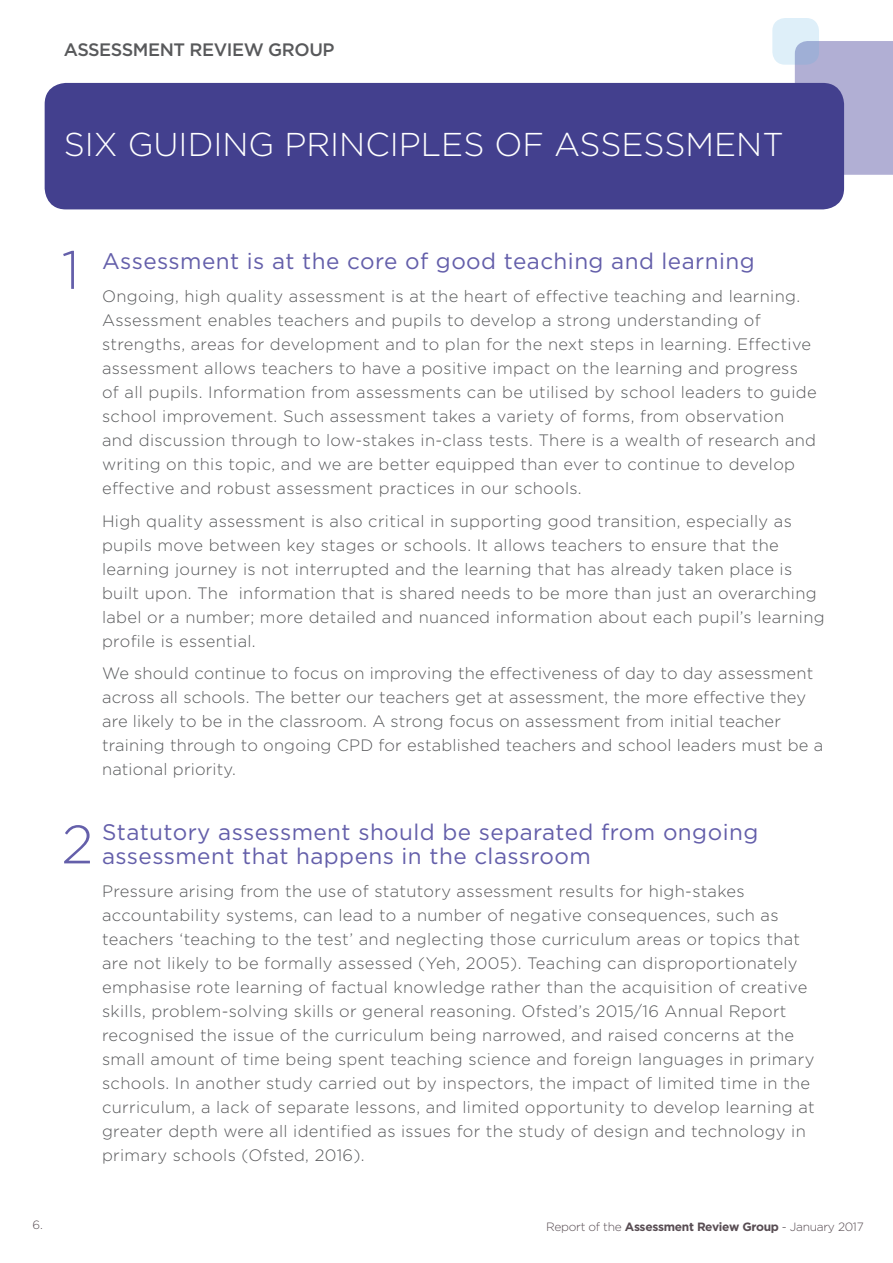
<style>
.page{position:relative;width:893px;height:1263px;background:#fff}
.page>*{position:absolute;margin:0;border:0;box-sizing:border-box;transform-origin:0 0}
.t1{font:300 54px "Gotham";color:#645faa}
.t2{font:300 33px "Gotham";color:#fff}
.t3{font:22.5px/24px "Gotham";letter-spacing:.02em;color:#645faa}
.t4{font:500 18px "Gotham";letter-spacing:-.025em;color:#58595b}
.t5{font:300 16.5px/24px "Gotham";letter-spacing:.02em;color:#58595b}
.t6{font:300 12px "Gotham";letter-spacing:-.025em;color:#584d53}
.s1{font-weight:700}
</style>
<div class="page">
<div style="left:795px;top:41px;width:98px;height:134px;background:#b1afd4"></div>
<svg style="left:772px;top:18px;width:47px;height:47px;background:#cedff0"></svg>
<div style="left:45px;top:83px;width:799px;height:126px;background:#43408e;border-radius:21px"></div>
<p class="t4" style="left:64px;top:39px;width:272px">ASSESSMENT REVIEW GROUP</p>
<h2 class="t2" style="left:64px;top:126px;width:721px">SIX GUIDING PRINCIPLES OF ASSESSMENT</h2>
<h1 class="t1" style="left:62px;top:240px;width:20px">1</h1>
<h3 class="t3" style="left:102px;top:249px;width:654px">Assessment is at the core of good teaching and learning</h3>
<p class="t5" style="left:102px;top:284px;width:716px">Ongoing, high quality assessment is at the heart of effective teaching and learning.<br>Assessment enables teachers and pupils to develop a strong understanding of strengths, areas for development and to plan for the next steps in learning. Effective assessment allows teachers to have a positive impact on the learning and progress of all pupils. Information from assessments can be utilised by school leaders to guide school improvement. Such assessment takes a variety of forms, from observation and discussion through to low-stakes in-class tests. There is a wealth of research and writing on this topic, and we are better equipped than ever to continue to develop effective and robust assessment practices in our schools.</p>
<p class="t5" style="left:102px;top:508px;width:724px">High quality assessment is also critical in supporting good transition, especially as pupils move between key stages or schools. It allows teachers to ensure that the learning journey is not interrupted and the learning that has already taken place is built upon. The information that is shared needs to be more than just an overarching label or a number; more detailed and nuanced information about each pupil’s learning profile is essential.</p>
<p class="t5" style="left:102px;top:661px;width:723px">We should continue to focus on improving the effectiveness of day to day assessment across all schools. The better our teachers get at assessment, the more effective they are likely to be in the classroom. A strong focus on assessment from initial teacher training through to ongoing CPD for established teachers and school leaders must be a national priority.</p>
<h1 class="t1" style="left:62px;top:815px;width:33px">2</h1>
<h3 class="t3" style="left:102px;top:820px;width:658px">Statutory assessment should be separated from ongoing assessment that happens in the classroom</h3>
<p class="t5" style="left:102px;top:878px;width:714px">Pressure arising from the use of statutory assessment results for high-stakes accountability systems, can lead to a number of negative consequences, such as teachers ‘teaching to the test’ and neglecting those curriculum areas or topics that are not likely to be formally assessed (Yeh, 2005). Teaching can disproportionately emphasise rote learning of factual knowledge rather than the acquisition of creative skills, problem-solving skills or general reasoning. Ofsted’s 2015/16 Annual Report recognised the issue of the curriculum being narrowed, and raised concerns at the small amount of time being spent teaching science and foreign languages in primary schools. In another study carried out by inspectors, the impact of limited time in the curriculum, a lack of separate lessons, and limited opportunity to develop learning at greater depth were all identified as issues for the study of design and technology in primary schools (Ofsted, 2016).</p>
<p class="t6" style="left:33px;top:1219px;width:12px">6.</p>
<p class="t6" style="left:546px;top:1220px;width:319px">Report of the <span class="s1">Assessment Review Group</span> - January 2017</p>
</div>
